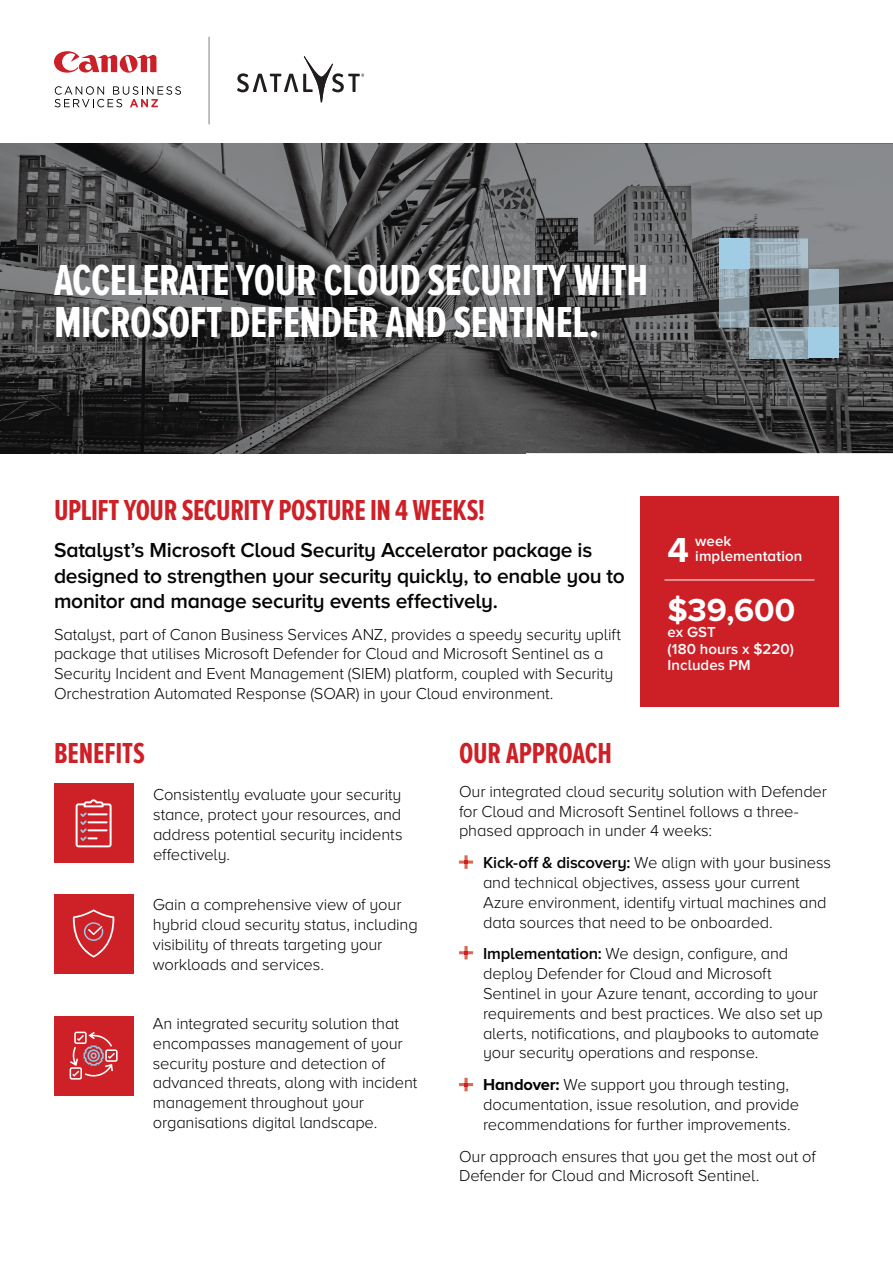
<style>
.page{position:relative;width:893px;height:1263px;background:#fff}
.page>*{position:absolute;margin:0;border:0;box-sizing:border-box;transform-origin:0 0}
.t1{font:700 45px/42px "Proxima Nova Ex Cn";letter-spacing:-.01em;color:#fff}
.t2{font:700 36px "Proxima Nova A";color:#fff}
.t3{font:700 33px "Proxima Nova A";color:#fff}
.t4{font:700 30px "Proxima Nova A Ex Cn";letter-spacing:-.01em;color:#cd2027}
.t5{font:600 21px/25.2px "Proxima Nova A";letter-spacing:-.015em;color:#040503}
.t6{font:300 16.5px/19.8px "Proxima Nova A";letter-spacing:-.01em;color:#040503}
.t7{font:600 15px/16.5px "Proxima Nova A";letter-spacing:.005em;color:#fff}
.s1{font-weight:600}
.s2{font-weight:700}
</style>
<div class="page">
<svg style="left:237px;top:56px;width:127px;height:46px"></svg>
<svg style="left:54px;top:51px;width:102px;height:22px"></svg>
<svg style="left:55px;top:86px;width:126px;height:21px"></svg>
<hr style="left:209px;top:37px;width:1px;height:87px;background:#818182">
<img style="left:0;top:143px;width:893px;height:310px">
<img style="left:719px;top:269px;width:30px;height:59px">
<img style="left:749px;top:238px;width:59px;height:31px">
<div style="left:719px;top:238px;width:30px;height:31px;background:#a0cde4"></div>
<img style="left:808px;top:269px;width:31px;height:59px">
<img style="left:749px;top:328px;width:59px;height:30px">
<div style="left:808px;top:328px;width:31px;height:30px;background:#a0cde4"></div>
<svg style="left:459px;top:855px;width:14px;height:14px"></svg>
<svg style="left:459px;top:946px;width:14px;height:13px"></svg>
<svg style="left:459px;top:1078px;width:14px;height:13px"></svg>
<div style="left:640px;top:496px;width:199px;height:211px;background:#cd2026"></div>
<hr style="left:664px;top:580px;width:150px;height:1px;background:#fff">
<div style="left:54px;top:784px;width:79px;height:79px;background:#cd2027"></div>
<div style="left:54px;top:894px;width:79px;height:79px;background:#cd2027"></div>
<div style="left:54px;top:1016px;width:79px;height:79px;background:#cd2027"></div>
<svg style="left:70px;top:1031px;width:48px;height:48px"></svg>
<svg style="left:76px;top:799px;width:36px;height:48px"></svg>
<hr style="left:88px;top:829px;width:20px;height:2px;background:#fff">
<hr style="left:88px;top:821px;width:20px;height:2px;background:#fff">
<hr style="left:88px;top:813px;width:20px;height:2px;background:#fff">
<svg style="left:73px;top:909px;width:42px;height:48px"></svg>
<h1 class="t1" style="left:54px;top:260px;width:596px">ACCELERATE YOUR CLOUD SECURITY WITH<br>MICROSOFT DEFENDER AND SENTINEL.</h1>
<h3 class="t4" style="left:54px;top:494px;width:433px">UPLIFT YOUR SECURITY POSTURE IN 4 WEEKS!</h3>
<p class="t5" style="left:54px;top:537px;width:572px">Satalyst’s Microsoft Cloud Security Accelerator package is designed to strengthen your security quickly, to enable you to monitor and manage security events effectively.</p>
<p class="t6" style="left:54px;top:624px;width:569px">Satalyst, part of Canon Business Services ANZ, provides a speedy security uplift package that utilises Microsoft Defender for Cloud and Microsoft Sentinel as a Security Incident and Event Management (SIEM) platform, coupled with Security Orchestration Automated Response (SOAR) in your Cloud environment.</p>
<h2 class="t2" style="left:667px;top:529px;width:23px">4</h2>
<p class="t7" style="left:695px;top:533px;width:108px;line-height:15px">week implementation</p>
<h3 class="t3" style="left:667px;top:591px;width:129px">$39,600</h3>
<p class="t7" style="left:667px;top:624px;width:128px">ex GST<br>(180 hours x $220)<br>Includes PM</p>
<h3 class="t4" style="left:54px;top:736px;width:92px">BENEFITS</h3>
<p class="t6" style="left:153px;top:785px;width:251px;text-align:justify">Consistently evaluate your security stance, protect your resources, and address potential security incidents effectively.</p>
<p class="t6" style="left:153px;top:895px;width:266px">Gain a comprehensive view of your hybrid cloud security status, including visibility of threats targeting your workloads and services.</p>
<p class="t6" style="left:153px;top:1013px;width:266px">An integrated security solution that encompasses management of your security posture and detection of advanced threats, along with incident management throughout your organisations digital landscape.</p>
<h3 class="t4" style="left:459px;top:736px;width:154px">OUR APPROACH</h3>
<p class="t6" style="left:459px;top:781px;width:369px">Our integrated cloud security solution with Defender for Cloud and Microsoft Sentinel follows a three&shy;phased approach in under 4 weeks:</p>
<p class="t6" style="left:483px;top:853px;width:350px"><span class="s1">Kick-off &amp; discovery:</span> We align with your business and technical objectives, assess your current Azure environment, identify virtual machines and data sources that need to be onboarded.</p>
<p class="t6" style="left:483px;top:944px;width:341px"><span class="s1">Implementation:</span> We design, configure, and deploy Defender for Cloud and Microsoft Sentinel in your Azure tenant, according to your requirements and best practices. We also set up alerts, notifications, and playbooks to automate your security operations and response.</p>
<p class="t6" style="left:483px;top:1075px;width:318px"><span class="s2">Handover:</span> We support you through testing, documentation, issue resolution, and provide recommendations for further improvements.</p>
<p class="t6" style="left:459px;top:1146px;width:358px">Our approach ensures that you get the most out of<br>Defender for Cloud and Microsoft Sentinel.</p>
</div>
